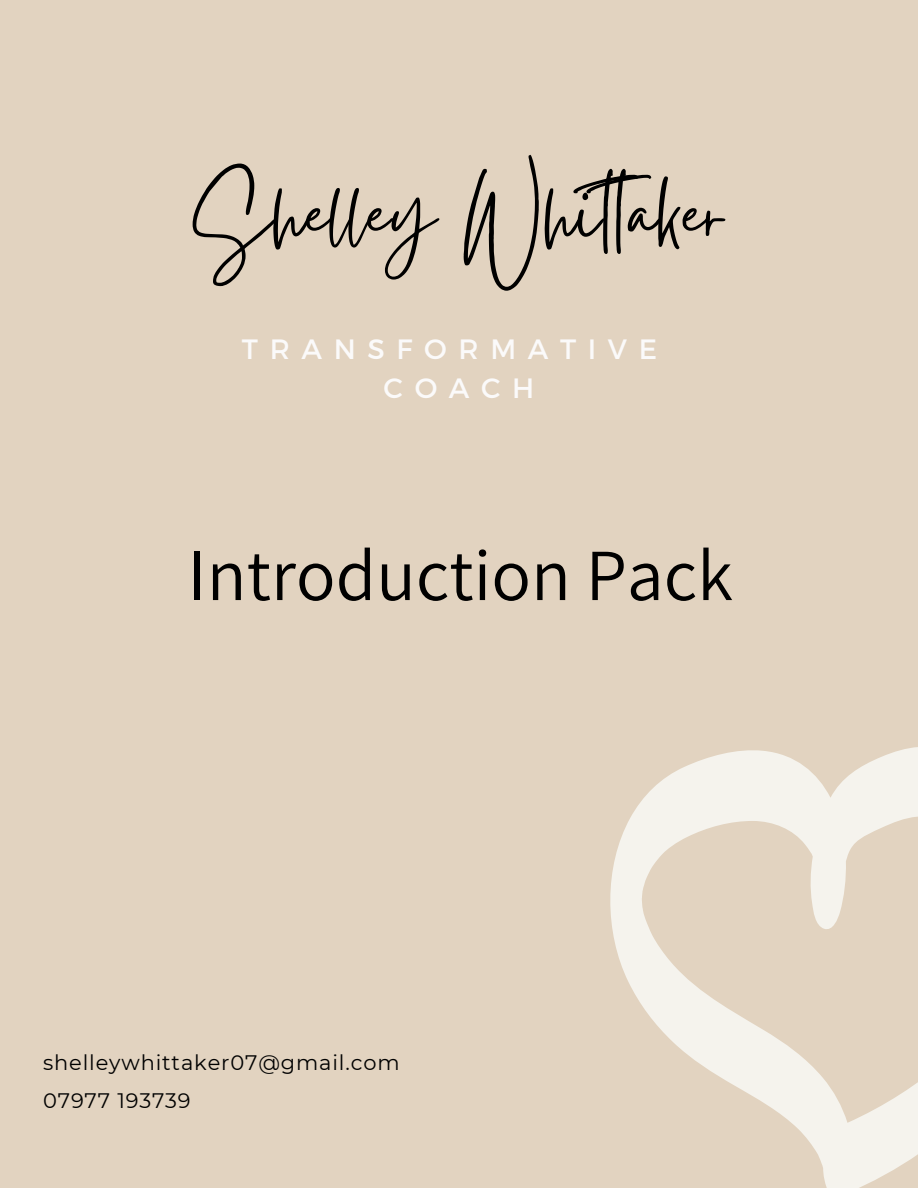
<style>
.page{position:relative;width:918px;height:1188px;background:#e2d3c0}
.page>*{position:absolute;margin:0;border:0;box-sizing:border-box;transform-origin:0 0}
.t1{font:100.5px "Gistesy";letter-spacing:.015em;color:#000}
.t2{font:73.5px "Assistant";color:#000}
.t3{font:27.9px "Montserrat";letter-spacing:.415em;color:#fbfafa}
.t4{font:21px "Montserrat";letter-spacing:.04em;color:#000}
</style>
<div class="page">
<svg style="left:610px;top:747px;width:308px;height:441px"></svg>
<p class="t1" style="left:193px;top:143px;width:531px">Shelley Whittaker</p>
<p class="t3" style="left:242px;top:331px;width:417px">TRANSFORMATIVE</p>
<p class="t3" style="left:384px;top:370px;width:152px">COACH</p>
<p class="t2" style="left:188px;top:525px;width:547px">Introduction Pack</p>
<p class="t4" style="left:43px;top:1050px;width:358px">shelleywhittaker07@gmail.com</p>
<p class="t4" style="left:43px;top:1088px;width:149px">07977 193739</p>
</div>
